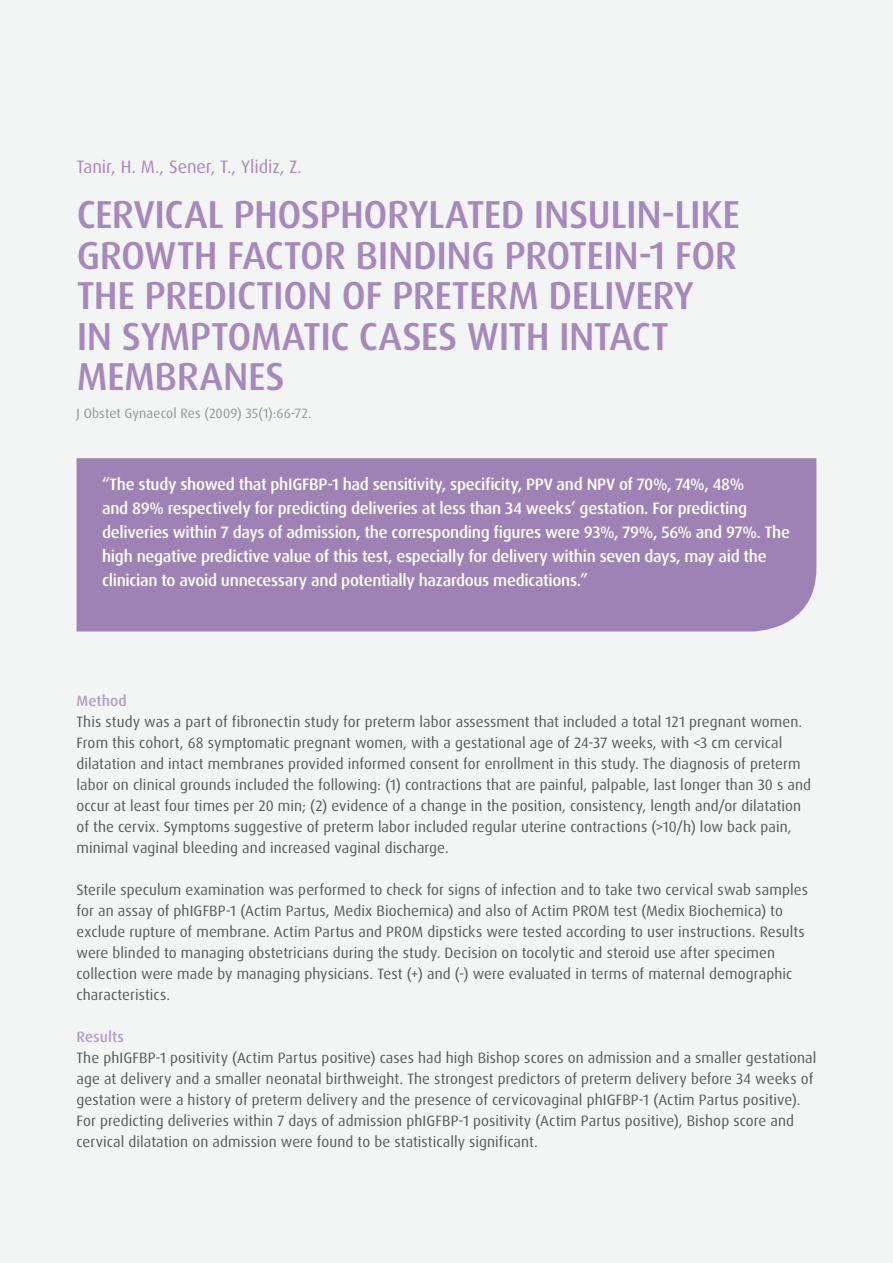
<style>
.page{position:relative;width:893px;height:1263px;background:#f3f4f4}
.page>*{position:absolute;margin:0;border:0;box-sizing:border-box;transform-origin:0 0}
.t1{font:500 39px/40.5px "Dax OT";letter-spacing:-.015em;color:#a788be}
.t2{font:18px "Dax OT";letter-spacing:-.005em;color:#a788be}
.t3{font:500 16.5px/24px "Dax OT";letter-spacing:-.02em;color:#fff}
.t4{font:15px/21px "Dax OT";letter-spacing:.005em;color:#58595b}
.t5{font:500 15px "Dax OT";letter-spacing:.005em;color:#b69cca}
.t6{font:13.5px "Dax OT";letter-spacing:.01em;color:#939598}
</style>
<div class="page">
<div style="left:77px;top:458px;width:739px;height:173px;background:#9f82b5"></div>
<p class="t2" style="left:77px;top:155px;width:227px">Tanir, H. M., Sener, T., Ylidiz, Z.</p>
<h1 class="t1" style="left:77px;top:195px;width:665px">CERVICAL PHOSPHORYLATED INSULIN-LIKE<br>GROWTH FACTOR BINDING PROTEIN-1 FOR<br>THE PREDICTION OF PRETERM DELIVERY<br>IN SYMPTOMATIC CASES WITH INTACT<br>MEMBRANES</h1>
<p class="t6" style="left:77px;top:405px;width:236px">J Obstet Gynaecol Res (2009) 35(1):66-72.</p>
<p class="t3" style="left:102px;top:473px;width:689px">“The study showed that phIGFBP-1 had sensitivity, specificity, PPV and NPV of 70%, 74%, 48%<br>and 89% respectively for predicting deliveries at less than 34 weeks’ gestation. For predicting deliveries within 7 days of admission, the corresponding figures were 93%, 79%, 56% and 97%. The high negative predictive value of this test, especially for delivery within seven days, may aid the clinician to avoid unnecessary and potentially hazardous medications.”</p>
<p class="t5" style="left:77px;top:691px;width:52px">Method</p>
<p class="t4" style="left:77px;top:711px;width:736px">This study was a part of fibronectin study for preterm labor assessment that included a total 121 pregnant women.<br>From this cohort, 68 symptomatic pregnant women, with a gestational age of 24-37 weeks, with &lt;3 cm cervical dilatation and intact membranes provided informed consent for enrollment in this study. The diagnosis of preterm labor on clinical grounds included the following: (1) contractions that are painful, palpable, last longer than 30 s and occur at least four times per 20 min; (2) evidence of a change in the position, consistency, length and/or dilatation of the cervix. Symptoms suggestive of preterm labor included regular uterine contractions (&gt;10/h) low back pain, minimal vaginal bleeding and increased vaginal discharge.</p>
<p class="t4" style="left:77px;top:879px;width:733px">Sterile speculum examination was performed to check for signs of infection and to take two cervical swab samples for an assay of phIGFBP-1 (Actim Partus, Medix Biochemica) and also of Actim PROM test (Medix Biochemica) to exclude rupture of membrane. Actim Partus and PROM dipsticks were tested according to user instructions. Results were blinded to managing obstetricians during the study. Decision on tocolytic and steroid use after specimen collection were made by managing physicians. Test (+) and (-) were evaluated in terms of maternal demographic characteristics.</p>
<p class="t5" style="left:77px;top:1027px;width:49px">Results</p>
<p class="t4" style="left:77px;top:1047px;width:741px">The phIGFBP-1 positivity (Actim Partus positive) cases had high Bishop scores on admission and a smaller gestational age at delivery and a smaller neonatal birthweight. The strongest predictors of preterm delivery before 34 weeks of gestation were a history of preterm delivery and the presence of cervicovaginal phIGFBP-1 (Actim Partus positive).<br>For predicting deliveries within 7 days of admission phIGFBP-1 positivity (Actim Partus positive), Bishop score and cervical dilatation on admission were found to be statistically significant.</p>
</div>
